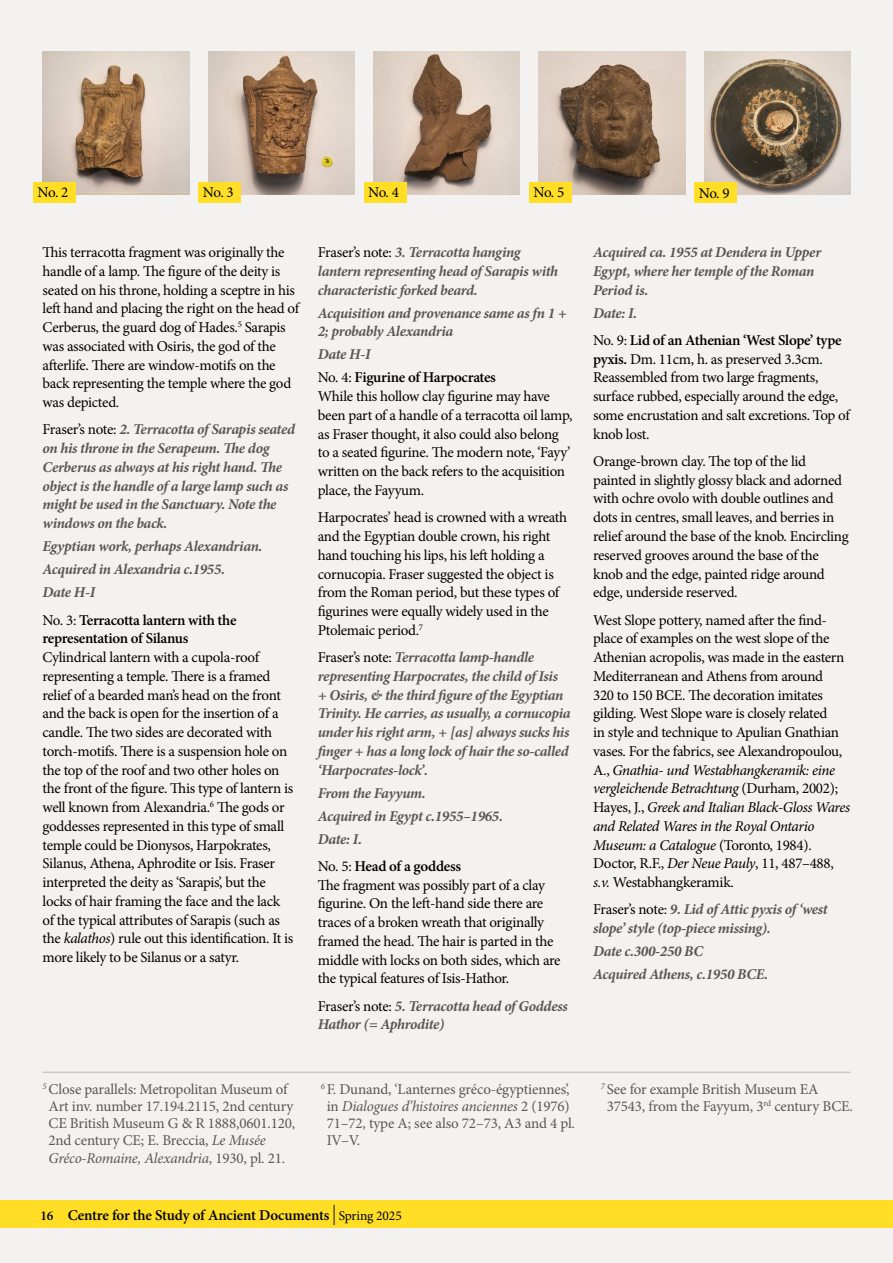
<style>
.page{position:relative;width:893px;height:1263px;background:#fff}
.page>*{position:absolute;margin:0;border:0;box-sizing:border-box;transform-origin:0 0}
.Body_text{font:15px/18.8px "Minion Pro";letter-spacing:-.02em;color:#000}
.Body_text-2{font:italic 700 15px/18.8px "Minion Pro";letter-spacing:-.025em;color:#575756}
.t1{font:15px/17.2px "Minion Pro";letter-spacing:-.01em;color:#575756}
.t2{font:600 15px "Minion Pro";letter-spacing:-.01em;color:#000}
.s1{font-weight:400;font-style:normal;color:#000}
.s2{font-weight:600}
.s3{font-style:italic}
.s4{font-size:13.5px}
.s5{font-weight:400;font-size:20.25px}
.s6{font-weight:400;font-size:13.5px}
</style>
<div class="page">
<div style="left:0;top:0;width:892px;height:1263px;background:#f3f2f0"></div>
<img style="left:43px;top:51px;width:146px;height:143px">
<img style="left:208px;top:51px;width:146px;height:143px">
<img style="left:374px;top:51px;width:146px;height:143px">
<img style="left:539px;top:51px;width:146px;height:143px">
<img style="left:704px;top:52px;width:146px;height:143px">
<hr style="left:43px;top:1071px;width:807px;height:2px;background:#c8c8c8">
<div style="left:33px;top:182px;width:42px;height:21px;background:#ffde25"></div>
<div style="left:199px;top:182px;width:42px;height:21px;background:#ffde25"></div>
<div style="left:364px;top:182px;width:42px;height:21px;background:#ffde25"></div>
<div style="left:529px;top:182px;width:42px;height:21px;background:#ffde25"></div>
<div style="left:695px;top:182px;width:42px;height:21px;background:#ffde25"></div>
<div style="left:0;top:1200px;width:893px;height:28px;background:#ffde25"></div>
<p class="Body_text" style="left:38px;top:183px;width:32px">No. 2</p>
<p class="Body_text" style="left:203px;top:183px;width:32px">No. 3</p>
<p class="Body_text" style="left:368px;top:183px;width:32px">No. 4</p>
<p class="Body_text" style="left:534px;top:183px;width:32px">No. 5</p>
<p class="Body_text" style="left:699px;top:183px;width:32px">No. 9</p>
<p class="Body_text" style="left:43px;top:243px;width:258px">This terracotta fragment was originally the handle of a lamp. The figure of the deity is seated on his throne, holding a sceptre in his left hand and placing the right on the head of Cerberus, the guard dog of Hades.<sup>5</sup> Sarapis was associated with Osiris, the god of the afterlife. There are window-motifs on the back representing the temple where the god was depicted.</p>
<p class="Body_text-2" style="left:43px;top:420px;width:254px"><span class="s1">Fraser’s note:</span> 2. Terracotta of Sarapis seated on his throne in the Serapeum. The dog Cerberus as always at his right hand. The object is the handle of a large lamp such as might be used in the Sanctuary. Note the windows on the back.</p>
<p class="Body_text-2" style="left:43px;top:537px;width:222px">Egyptian work, perhaps Alexandrian.</p>
<p class="Body_text-2" style="left:43px;top:560px;width:184px">Acquired in Alexandria c.1955.</p>
<p class="Body_text-2" style="left:43px;top:583px;width:54px">Date H-I</p>
<p class="Body_text" style="left:43px;top:610px;width:252px">No. 3: <span class="s2">Terracotta lantern with the representation of Silanus<br></span>Cylindrical lantern with a cupola-roof representing a temple. There is a framed relief of a bearded man’s head on the front and the back is open for the insertion of a candle. The two sides are decorated with torch-motifs. There is a suspension hole on the top of the roof and two other holes on the front of the figure. This type of lantern is well known from Alexandria.<sup>6</sup> The gods or goddesses represented in this type of small temple could be Dionysos, Harpokrates, Silanus, Athena, Aphrodite or Isis. Fraser interpreted the deity as ‘Sarapis’, but the locks of hair framing the face and the lack of the typical attributes of Sarapis (such as the <span class="s3">kalathos</span>) rule out this identification. It is more likely to be Silanus or a satyr.</p>
<p class="Body_text-2" style="left:318px;top:243px;width:242px"><span class="s1">Fraser’s note:</span> 3. Terracotta hanging lantern representing head of Sarapis with characteristic forked beard.</p>
<p class="Body_text-2" style="left:318px;top:303px;width:251px">Acquisition and provenance same as fn 1 +<br>2; probably Alexandria</p>
<p class="Body_text-2" style="left:318px;top:345px;width:54px">Date H-I</p>
<p class="Body_text" style="left:318px;top:368px;width:256px">No. 4: <span class="s2">Figurine of Harpocrates<br></span>While this hollow clay figurine may have been part of a handle of a terracotta oil lamp, as Fraser thought, it also could also belong to a seated figurine. The modern note, ‘Fayy’ written on the back refers to the acquisition place, the Fayyum.</p>
<p class="Body_text" style="left:318px;top:508px;width:251px">Harpocrates’ head is crowned with a wreath and the Egyptian double crown, his right hand touching his lips, his left holding a cornucopia. Fraser suggested the object is from the Roman period, but these types of figurines were equally widely used in the Ptolemaic period.<sup>7</sup></p>
<p class="Body_text-2" style="left:318px;top:648px;width:254px"><span class="s1">Fraser’s note:</span> Terracotta lamp-handle representing Harpocrates, the child of Isis + Osiris, &amp; the third figure of the Egyptian Trinity. He carries, as usually, a cornucopia under his right arm, + [as] always sucks his finger + has a long lock of hair the so-called ‘Harpocrates-lock’.</p>
<p class="Body_text-2" style="left:318px;top:783px;width:110px">From the Fayyum.</p>
<p class="Body_text-2" style="left:318px;top:806px;width:187px">Acquired in Egypt c.1955–1965.</p>
<p class="Body_text-2" style="left:318px;top:829px;width:46px">Date: I.</p>
<p class="Body_text" style="left:318px;top:857px;width:244px">No. 5: <span class="s2">Head of a goddess<br></span>The fragment was possibly part of a clay figurine. On the left-hand side there are traces of a broken wreath that originally framed the head. The hair is parted in the middle with locks on both sides, which are the typical features of Isis-Hathor.</p>
<p class="Body_text-2" style="left:318px;top:996px;width:251px"><span class="s1">Fraser’s note:</span> 5. Terracotta head of Goddess<br>Hathor (= Aphrodite)</p>
<p class="Body_text-2" style="left:593px;top:243px;width:230px">Acquired ca. 1955 at Dendera in Upper<br>Egypt, where her temple of the Roman<br>Period is.</p>
<p class="Body_text-2" style="left:593px;top:303px;width:46px">Date: I.</p>
<p class="Body_text" style="left:593px;top:331px;width:258px">No. 9: <span class="s2">Lid of an Athenian ‘West Slope’ type pyxis.</span> Dm. 11cm, h. as preserved 3.3cm.<br>Reassembled from two large fragments, surface rubbed, especially around the edge, some encrustation and salt excretions. Top of knob lost.</p>
<p class="Body_text" style="left:593px;top:452px;width:257px">Orange-brown clay. The top of the lid painted in slightly glossy black and adorned with ochre ovolo with double outlines and dots in centres, small leaves, and berries in relief around the base of the knob. Encircling reserved grooves around the base of the knob and the edge, painted ridge around edge, underside reserved.</p>
<p class="Body_text" style="left:593px;top:610px;width:258px">West Slope pottery, named after the find&shy;place of examples on the west slope of the Athenian acropolis, was made in the eastern Mediterranean and Athens from around<br>320 to 150 BCE. The decoration imitates gilding. West Slope ware is closely related<br>in style and technique to Apulian Gnathian vases. For the fabrics, see Alexandropoulou, A., <span class="s3">Gnathia- und Westabhangkeramik: eine vergleichende Betrachtung</span> (Durham, 2002); Hayes, J., <span class="s3">Greek and Italian Black-Gloss Wares and Related Wares in the Royal Ontario Museum: a Catalogue</span> (Toronto, 1984).<br>Doctor, R.F., <span class="s3">Der Neue Pauly</span>, 11, 487–488, <span class="s3">s.v.</span> Westabhangkeramik.</p>
<p class="Body_text-2" style="left:593px;top:900px;width:236px"><span class="s1">Fraser’s note:</span> 9. Lid of Attic pyxis of ‘west slope’ style (top-piece missing).</p>
<p class="Body_text-2" style="left:593px;top:942px;width:111px">Date c.300-250 BC</p>
<p class="Body_text-2" style="left:593px;top:965px;width:176px">Acquired Athens, c.1950 BCE.</p>
<p class="t1" style="left:49px;top:1080px;width:248px;text-indent:-6px"><sup>5</sup> Close parallels: Metropolitan Museum of Art inv. number 17.194.2115, 2nd century CE British Museum G &amp; R 1888,0601.120, 2nd century CE; E. Breccia, <span class="s3">Le Musée Gréco-Romaine, Alexandria</span>, 1930, pl. 21.</p>
<p class="t1" style="left:327px;top:1080px;width:250px;text-indent:-6px"><sup>6</sup> F. Dunand, ‘Lanternes gréco-égyptiennes’, in <span class="s3">Dialogues d’histoires anciennes</span> 2 (1976)<br>71–72, type A; see also 72–73, A3 and 4 pl.<br>IV–V.</p>
<p class="t1" style="left:607px;top:1080px;width:248px;text-indent:-6px"><sup>7</sup> See for example British Museum EA<br>37543, from the Fayyum, 3<sup>rd</sup> century BCE.</p>
<p class="t2" style="left:40px;top:1204px;width:363px"><span class="s4">16</span> Centre for the Study of Ancient Documents <span class="s5">|</span> <span class="s6">Spring 2025</span></p>
</div>
